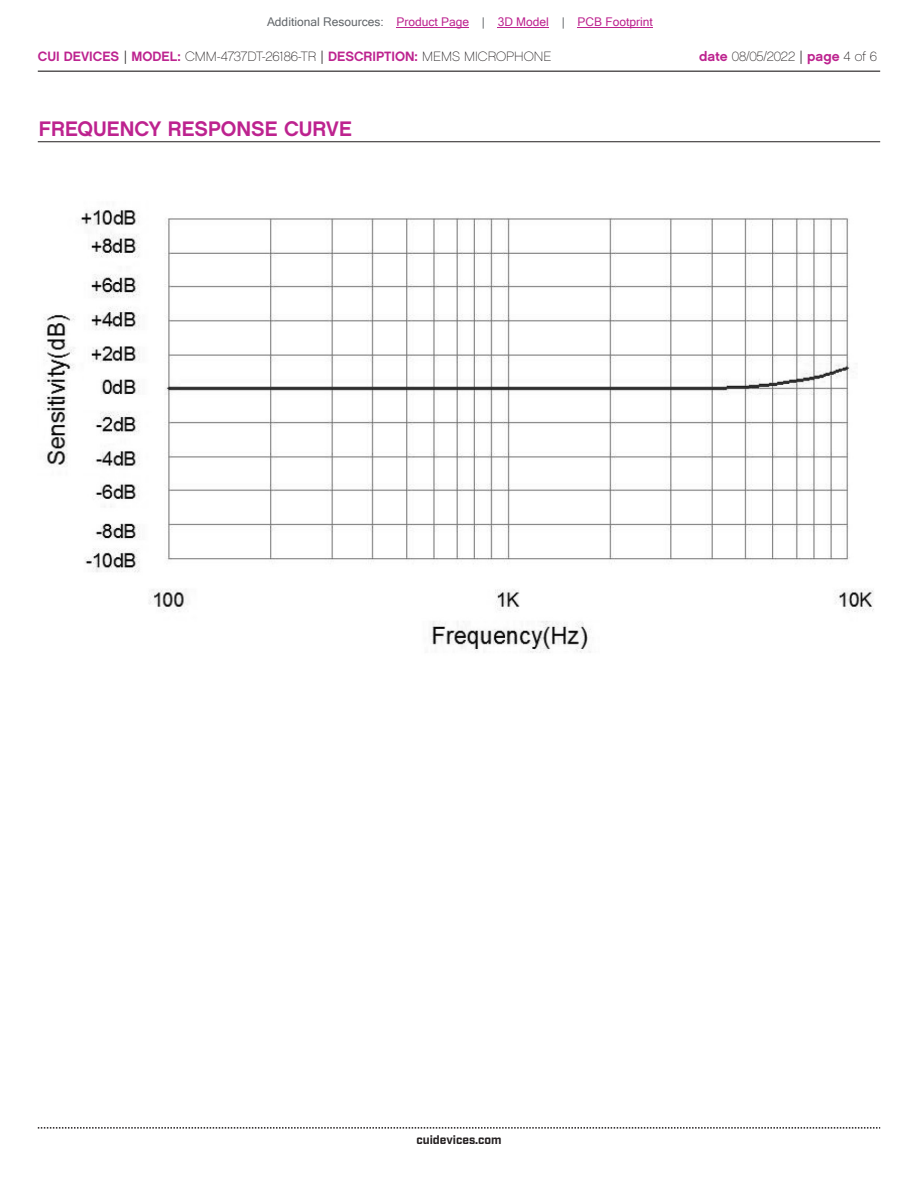
<style>
.page{position:relative;width:918px;height:1188px;background:#fff}
.page>*{position:absolute;margin:0;border:0;box-sizing:border-box;transform-origin:0 0}
.t1{font:21px "Chalet New York Nineteen Sixty";color:#bd238f}
.t2{font:13.5px "Chalet Paris Nineteen Sixty";color:#231f20}
.t3{font:12px "Microsoft Sans Serif";color:#bd238f}
.t4{font:700 12px "Industry";color:#231f20}
.s1{color:#63676b}
.s2{font-family:"Chalet New York Nineteen Sixty";color:#bd238f}
.s3{font-family:"Industry"}
</style>
<div class="page">
<hr style="left:38px;top:71px;width:842px;height:1px;background:#231f20">
<svg style="left:38px;top:1127px;width:842px;height:2px"></svg>
<hr style="left:38px;top:141px;width:842px;height:1px;background:#231f20">
<img style="left:43px;top:209px;width:831px;height:444px">
<hr style="left:397px;top:27px;width:72px;height:1px;background:#bd238f">
<hr style="left:498px;top:27px;width:51px;height:1px;background:#bd238f">
<hr style="left:578px;top:27px;width:75px;height:1px;background:#bd238f">
<p class="t3" style="left:267px;top:15px;width:387px"><span class="s1">Additional Resources:</span> Product Page <span class="s1">|</span> 3D Model <span class="s1">|</span> PCB Footprint</p>
<p class="t2" style="left:38px;top:48px;width:515px"><span class="s2">CUI DEVICES</span> <span class="s3">|</span> <span class="s2">MODEL:</span> CMM-4737DT-26186-TR <span class="s3">|</span> <span class="s2">DESCRIPTION:</span> MEMS MICROPHONE</p>
<p class="t2" style="left:699px;top:48px;width:179px"><span class="s2">date</span> 08/05/2022 <span class="s3">|</span> <span class="s2">page</span> 4 of 6</p>
<h1 class="t1" style="left:39px;top:115px;width:314px">FREQUENCY RESPONSE CURVE</h1>
<p class="t4" style="left:416px;top:1132px;width:87px">cuidevices.com</p>
</div>
